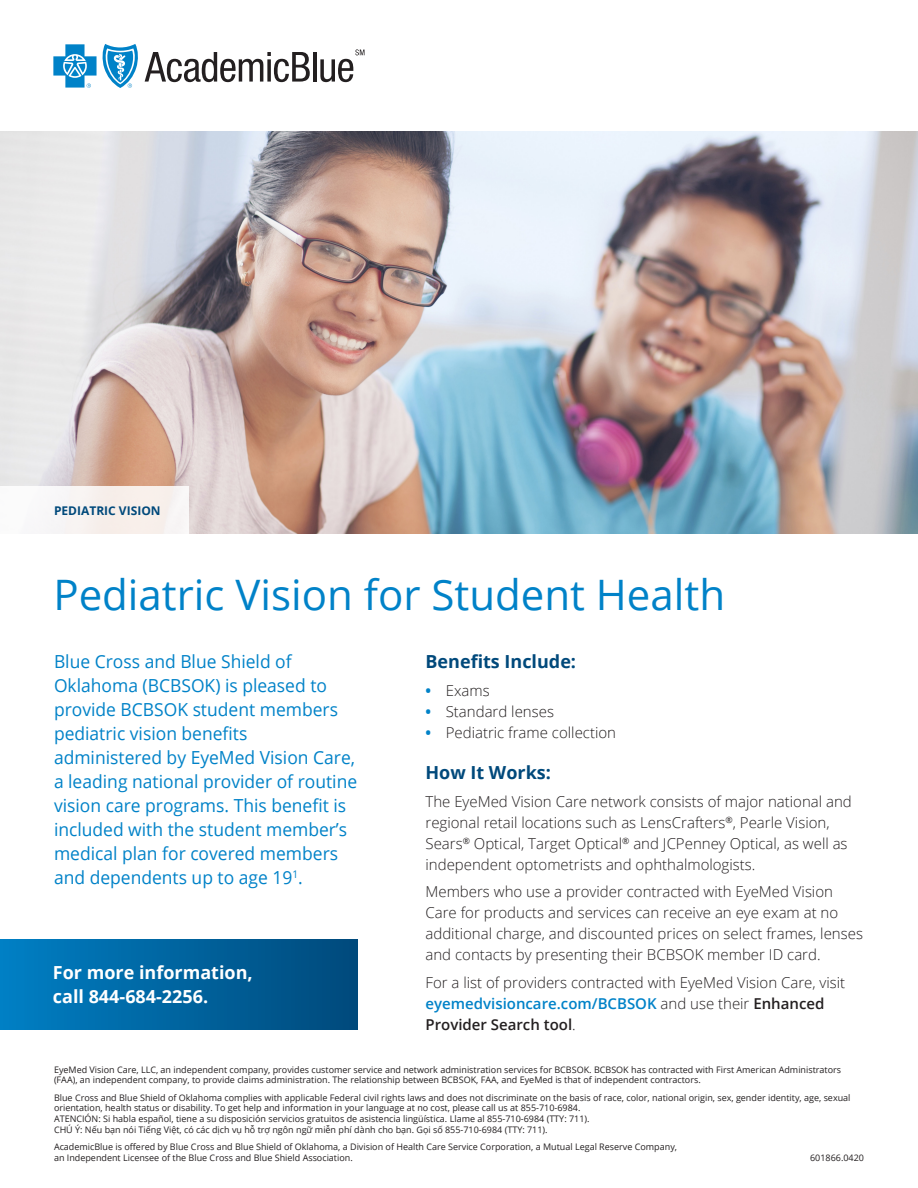
<style>
.page{position:relative;width:918px;height:1188px;background:#fff}
.page>*{position:absolute;margin:0;border:0;box-sizing:border-box;transform-origin:0 0}
.t1{font:42px "Open Sans";color:#0082c8}
.t2{font:18px/24px "Open Sans";color:#0082c8}
.t3{font:700 18px/24px "Open Sans";color:#fff}
.t4{font:700 18px "Open Sans";color:#00497b}
.t5{font:300 15px/21px "Open Sans";color:#231f20}
.t6{font:700 12px "Open Sans";color:#00497b}
.t7{font:9px/10.6px "Open Sans";color:#231f20}
.s1{font-weight:700;color:#0082c8}
.s2{font-weight:600;color:#0082c8}
.s3{font-weight:600}
</style>
<div class="page">
<img style="left:0;top:132px;width:918px;height:402px">
<div style="left:0;top:487px;width:189px;height:47px;background:#f8f4f2"></div>
<svg style="left:145px;top:52px;width:165px;height:30px"></svg>
<hr style="left:313px;top:52px;width:4px;height:30px;background:#231f20">
<svg style="left:320px;top:49px;width:44px;height:33px"></svg>
<svg style="left:53px;top:44px;width:85px;height:44px"></svg>
<div style="left:0;top:939px;width:357px;height:90px;background:linear-gradient(to right,#007fc4,#00497b)"></div>
<h3 class="t6" style="left:54px;top:502px;width:108px">PEDIATRIC VISION</h3>
<h1 class="t1" style="left:53px;top:566px;width:673px">Pediatric Vision for Student Health</h1>
<p class="t2" style="left:54px;top:649px;width:305px">Blue Cross and Blue Shield of<br>Oklahoma (BCBSOK) is pleased to provide BCBSOK student members pediatric vision benefits administered by EyeMed Vision Care, a leading national provider of routine vision care programs. This benefit is included with the student member’s medical plan for covered members and dependents up to age 19<sup>1</sup>.</p>
<h2 class="t3" style="left:53px;top:960px;width:201px">For more information, call 844-684-2256.</h2>
<h2 class="t4" style="left:426px;top:649px;width:152px">Benefits Include:</h2>
<h3 class="t5" style="left:426px;top:680px;width:66px"><span class="s1">•</span> Exams</h3>
<h3 class="t5" style="left:426px;top:701px;width:130px"><span class="s1">•</span> Standard lenses</h3>
<h3 class="t5" style="left:426px;top:722px;width:192px"><span class="s1">•</span> Pediatric frame collection</h3>
<h2 class="t4" style="left:426px;top:760px;width:127px">How It Works:</h2>
<p class="t5" style="left:426px;top:790px;width:428px">The EyeMed Vision Care network consists of major national and regional retail locations such as LensCrafters<sup>®</sup>, Pearle Vision, Sears<sup>®</sup> Optical, Target Optical<sup>®</sup> and JCPenney Optical, as well as independent optometrists and ophthalmologists.</p>
<p class="t5" style="left:426px;top:881px;width:439px">Members who use a provider contracted with EyeMed Vision Care for products and services can receive an eye exam at no additional charge, and discounted prices on select frames, lenses and contacts by presenting their BCBSOK member ID card.</p>
<h3 class="t5" style="left:426px;top:972px;width:421px">For a list of providers contracted with EyeMed Vision Care, visit <span class="s2">eyemedvisioncare.com/BCBSOK</span> and use their <span class="s3">Enhanced<br>Provider Search tool</span>.</h3>
<p class="t7" style="left:54px;top:1064px;width:789px">EyeMed Vision Care, LLC, an independent company, provides customer service and network administration services for BCBSOK. BCBSOK has contracted with First American Administrators (FAA), an independent company, to provide claims administration. The relationship between BCBSOK, FAA, and EyeMed is that of independent contractors.</p>
<p class="t7" style="left:54px;top:1092px;width:798px">Blue Cross and Blue Shield of Oklahoma complies with applicable Federal civil rights laws and does not discriminate on the basis of race, color, national origin, sex, gender identity, age, sexual orientation, health status or disability. To get help and information in your language at no cost, please call us at 855-710-6984.<br>ATENCIÓN: Si habla español, tiene a su disposición servicios gratuitos de asistencia lingüística. Llame al 855-710-6984 (TTY: 711).<br>CHÚ Ý: Nếu bạn nói Tiếng Việt, có các dịch vụ hỗ trợ ngôn ngữ miễn phí dành cho bạn. Gọi số 855-710-6984 (TTY: 711).</p>
<p class="t7" style="left:54px;top:1141px;width:625px">AcademicBlue is offered by Blue Cross and Blue Shield of Oklahoma, a Division of Health Care Service Corporation, a Mutual Legal Reserve Company, an Independent Licensee of the Blue Cross and Blue Shield Association.</p>
<p class="t7" style="left:810px;top:1152px;width:55px">601866.0420</p>
</div>
